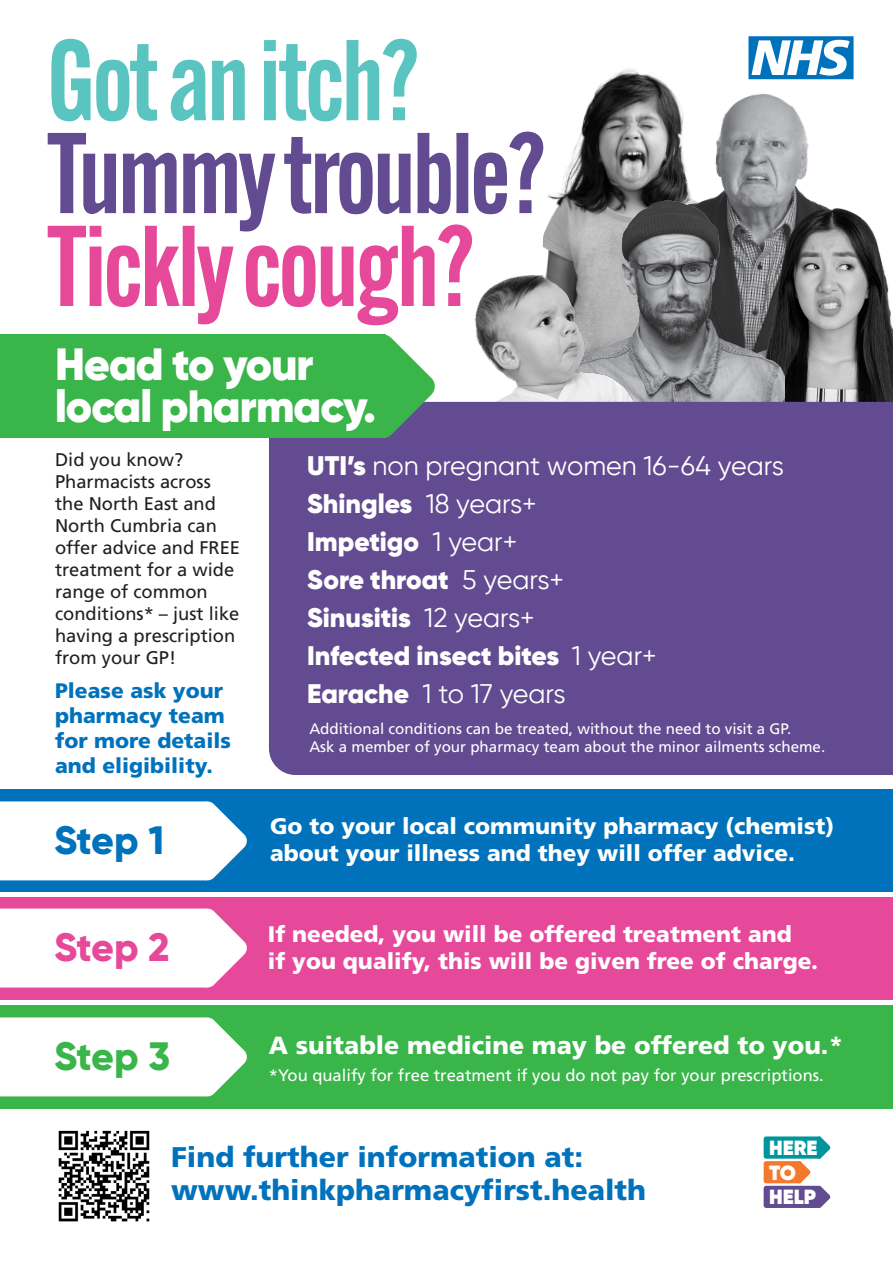
<style>
.page{position:relative;width:893px;height:1263px;background:#fff}
.page>*{position:absolute;margin:0;border:0;box-sizing:border-box;transform-origin:0 0}
.t1{font:600 112.2px "Alternate Gothic Cond ATF";letter-spacing:-.02em;color:#624b91}
.t2{font:600 112.2px "Alternate Gothic Cond ATF";letter-spacing:-.02em;color:#e7499a}
.t3{font:600 112.2px "Alternate Gothic Cond ATF";letter-spacing:-.02em;color:#5ac4c1}
.t4{font:900 45.15px "Gilroy";letter-spacing:-.02em;color:#fff}
.t5{font:800 39.6px "Gilroy";color:#0072bc}
.t6{font:800 39.6px "Gilroy";color:#e7499a}
.t7{font:800 39.6px "Gilroy";color:#3ab54a}
.t8{font:900 28.35px "Frutiger";color:#0072bc}
.t9{font:900 26.85px "Gilroy";color:#fff}
.t10{font:26.85px "Gilroy";color:#fff}
.t11{font:900 24.9px "Frutiger";color:#fff}
.t12{font:900 22.5px "Frutiger";color:#fff}
.t13{font:900 21px/25.2px "Frutiger";color:#0072bc}
.t14{font:800 20.4px "Gilroy";color:#fff}
.t15{font:18.3px/22px "Frutiger";color:#231f20}
.t16{font:16.5px "Frutiger";color:#fff}
.t17{font:15.15px "Frutiger";color:#fff}
.s1{font-weight:900}
.s2{font-weight:400}
.s3{font-family:"Gilroy";font-weight:800}
</style>
<div class="page">
<img style="left:563px;top:69px;width:74px;height:112px">
<img style="left:637px;top:45px;width:217px;height:143px">
<img style="left:785px;top:188px;width:108px;height:214px">
<img style="left:542px;top:181px;width:243px;height:221px">
<img style="left:448px;top:259px;width:220px;height:143px">
<svg style="left:748px;top:36px;width:105px;height:43px"></svg>
<div style="left:269px;top:402px;width:624px;height:373px;background:#624b91"></div>
<svg style="left:330px;top:334px;width:106px;height:105px"></svg>
<div style="left:0;top:335px;width:385px;height:103px;background:#3ab54a"></div>
<svg style="left:764px;top:1136px;width:66px;height:72px"></svg>
<div style="left:0;top:790px;width:893px;height:102px;background:#0072bc"></div>
<div style="left:0;top:897px;width:893px;height:102px;background:#e7499a"></div>
<div style="left:0;top:1005px;width:893px;height:104px;background:#3ab54a"></div>
<svg style="left:0;top:801px;width:247px;height:80px"></svg>
<svg style="left:0;top:908px;width:247px;height:80px"></svg>
<svg style="left:0;top:1017px;width:247px;height:80px"></svg>
<img style="left:58px;top:1130px;width:92px;height:92px">
<p class="t3" style="left:47px;top:10px;width:374px">Got an itch?</p>
<p class="t1" style="left:47px;top:102px;width:500px">Tummy trouble?</p>
<p class="t2" style="left:47px;top:195px;width:429px">Tickly cough?</p>
<p class="t4" style="left:55px;top:336px;width:260px">Head to your</p>
<p class="t4" style="left:55px;top:378px;width:323px">local pharmacy.</p>
<p class="t15" style="left:55px;top:448px;width:130px">Did you know?</p>
<p class="t15" style="left:55px;top:470px;width:157px">Pharmacists across</p>
<p class="t15" style="left:55px;top:492px;width:162px">the North East and</p>
<p class="t15" style="left:55px;top:514px;width:163px">North Cumbria can</p>
<p class="t15" style="left:55px;top:536px;width:187px">offer advice and FREE treatment for a wide range of common</p>
<p class="t15" style="left:55px;top:602px;width:186px">conditions* – just like having a prescription from your GP!</p>
<p class="t13" style="left:55px;top:677px;width:170px">Please ask your</p>
<p class="t13" style="left:55px;top:703px;width:171px">pharmacy team</p>
<p class="t13" style="left:55px;top:728px;width:177px">for more details and eligibility.</p>
<p class="t5" style="left:54px;top:815px;width:112px">Step 1</p>
<p class="t6" style="left:54px;top:922px;width:117px">Step 2</p>
<p class="t10" style="left:307px;top:449px;width:478px"><span class="s1">UTI’s</span> non pregnant women 16-64 years</p>
<p class="t9" style="left:307px;top:486px;width:231px">Shingles <span class="s2">18 years+</span></p>
<p class="t9" style="left:307px;top:524px;width:211px">Impetigo <span class="s2">1 year+</span></p>
<p class="t9" style="left:307px;top:562px;width:258px">Sore throat <span class="s2">5 years+</span></p>
<p class="t9" style="left:307px;top:601px;width:229px">Sinusitis <span class="s2">12 years+</span></p>
<p class="t9" style="left:307px;top:639px;width:351px">Infected insect bites <span class="s2">1 year+</span></p>
<p class="t10" style="left:307px;top:677px;width:260px"><span class="s1">Earache</span> 1 to 17 years</p>
<p class="t17" style="left:309px;top:719px;width:483px">Additional conditions can be treated, without the need to visit a GP.</p>
<p class="t17" style="left:309px;top:737px;width:517px">Ask a member of your pharmacy team about the minor ailments scheme.</p>
<p class="t12" style="left:270px;top:813px;width:566px">Go to your local community pharmacy (chemist)</p>
<p class="t12" style="left:270px;top:840px;width:526px">about your illness and they will offer advice.</p>
<p class="t12" style="left:268px;top:920px;width:526px">If needed, you will be offered treatment and</p>
<p class="t12" style="left:268px;top:947px;width:551px">if you qualify, this will be given free of charge<span class="s3">.</span></p>
<p class="t7" style="left:54px;top:1031px;width:118px">Step 3</p>
<p class="t11" style="left:269px;top:1030px;width:576px">A suitable medicine may be offered to you.*</p>
<p class="t16" style="left:269px;top:1066px;width:556px">*You qualify for free treatment if you do not pay for your prescriptions.</p>
<p class="t8" style="left:171px;top:1140px;width:413px">Find further information at:</p>
<p class="t8" style="left:171px;top:1173px;width:476px">www.thinkpharmacyfirst.health</p>
<p class="t14" style="left:769px;top:1135px;width:50px">HERE</p>
<p class="t14" style="left:769px;top:1159px;width:28px">TO</p>
<p class="t14" style="left:769px;top:1184px;width:48px">HELP</p>
</div>
